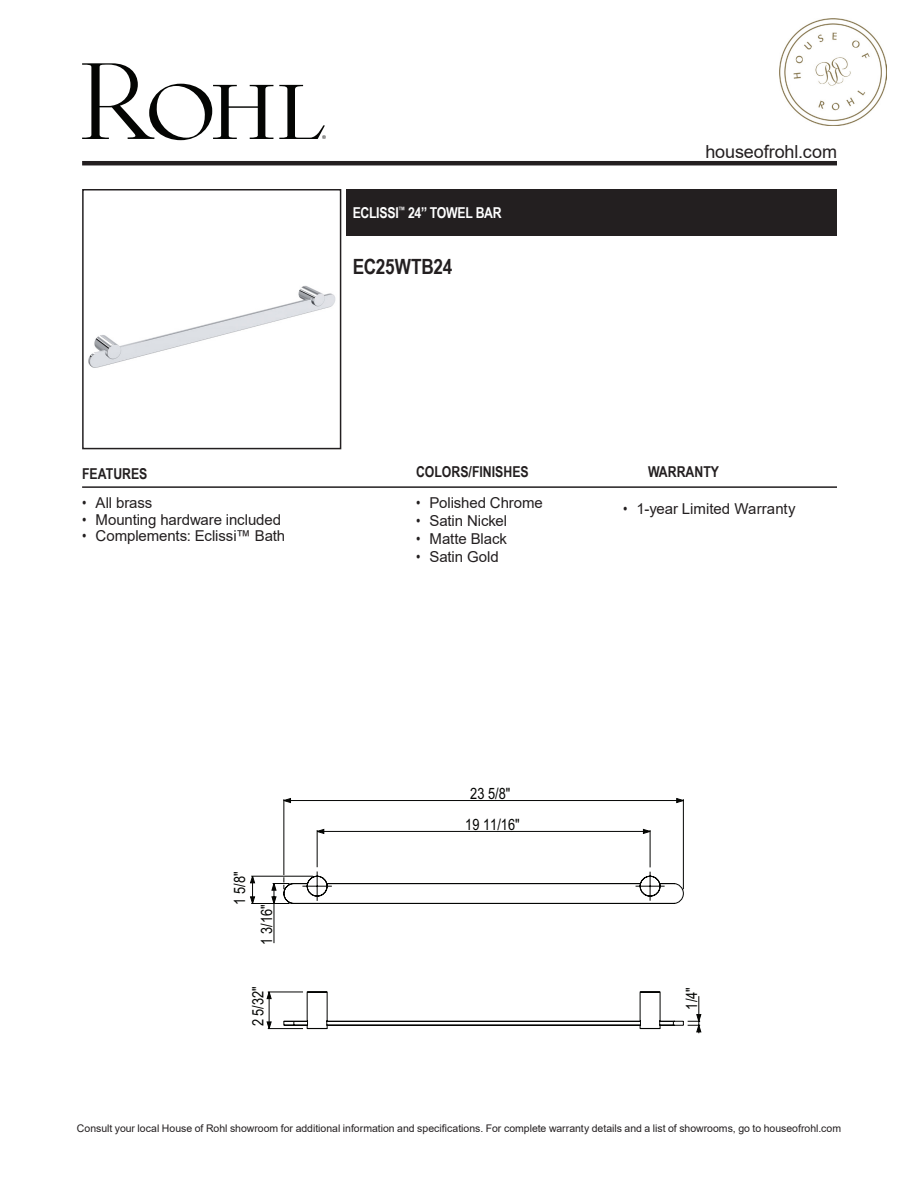
<style>
.page{position:relative;width:918px;height:1188px;background:#fff}
.page>*{position:absolute;margin:0;border:0;box-sizing:border-box;transform-origin:0 0}
.Product_Info_Nest{font:700 21px "Arial Narrow";letter-spacing:-.015em;color:#231f20}
.t1{font:18px "Arial";letter-spacing:-.005em;color:#231f20}
.t2{font:15.6px/30.9px "Arial Narrow";color:#040503;text-align:center}
.t3{font:15px "Arial";letter-spacing:-.005em;color:#231f20}
.t4{font:700 15px "Arial Narrow";color:#231f20}
.Product_Title_Bar{font:700 15px "Arial Narrow";letter-spacing:-.02em;color:#fff}
.t5{font:10.5px "Arial";color:#231f20}
.s1{font-family:"Arial Narrow"}
</style>
<div class="page">
<hr style="left:82px;top:161px;width:755px;height:4px;background:#231f20">
<hr style="left:82px;top:486px;width:755px;height:2px;background:#231f20">
<div style="left:346px;top:189px;width:491px;height:46px;background:#231f20"></div>
<img style="left:779px;top:19px;width:107px;height:107px">
<svg style="left:82px;top:63px;width:191px;height:77px"></svg>
<svg style="left:279px;top:85px;width:47px;height:54px"></svg>
<img style="left:88px;top:285px;width:248px;height:83px">
<div style="left:82px;top:189px;width:259px;height:260px;border:2px solid #231f20"></div>
<svg style="left:251px;top:799px;width:450px;height:234px"></svg>
<p class="Product_Title_Bar" style="left:353px;top:201px;width:150px">ECLISSI<sup>™</sup> 24” TOWEL BAR</p>
<p class="Product_Info_Nest" style="left:353px;top:251px;width:101px">EC25WTB24</p>
<p class="t1" style="left:705px;top:139px;width:133px">houseofrohl.com</p>
<p class="t4" style="left:82px;top:462px;width:67px">FEATURES</p>
<p class="t4" style="left:416px;top:460px;width:114px">COLORS/FINISHES</p>
<p class="t4" style="left:648px;top:460px;width:73px">WARRANTY</p>
<p class="t3" style="left:82px;top:493px;width:72px"><span class="s1">•</span> All brass</p>
<p class="t3" style="left:82px;top:509px;width:201px"><span class="s1">•</span> Mounting hardware included</p>
<p class="t3" style="left:82px;top:526px;width:205px"><span class="s1">•</span> Complements: Eclissi™ Bath</p>
<p class="t2" style="left:224px;top:905px;width:35px;rotate:-90deg">1 5/8"</p>
<p class="t2" style="left:251px;top:945px;width:42px;rotate:-90deg">1 3/16"</p>
<p class="t3" style="left:416px;top:493px;width:128px"><span class="s1">•</span> Polished Chrome</p>
<p class="t3" style="left:416px;top:511px;width:93px"><span class="s1">•</span> Satin Nickel</p>
<p class="t3" style="left:416px;top:529px;width:93px"><span class="s1">•</span> Matte Black</p>
<p class="t3" style="left:416px;top:547px;width:84px"><span class="s1">•</span> Satin Gold</p>
<p class="t3" style="left:623px;top:499px;width:174px"><span class="s1">•</span> 1-year Limited Warranty</p>
<p class="t2" style="left:465px;top:777px;width:56px">23 5/8"<br>19 11/16"</p>
<p class="t2" style="left:242px;top:1026px;width:42px;rotate:-90deg">2 5/32"</p>
<p class="t2" style="left:676px;top:1010px;width:24px;rotate:-90deg">1/4"</p>
<p class="t5" style="left:77px;top:1121px;width:766px">Consult your local House of Rohl showroom for additional information and specifications. For complete warranty details and a list of showrooms, go to houseofrohl.com</p>
</div>
